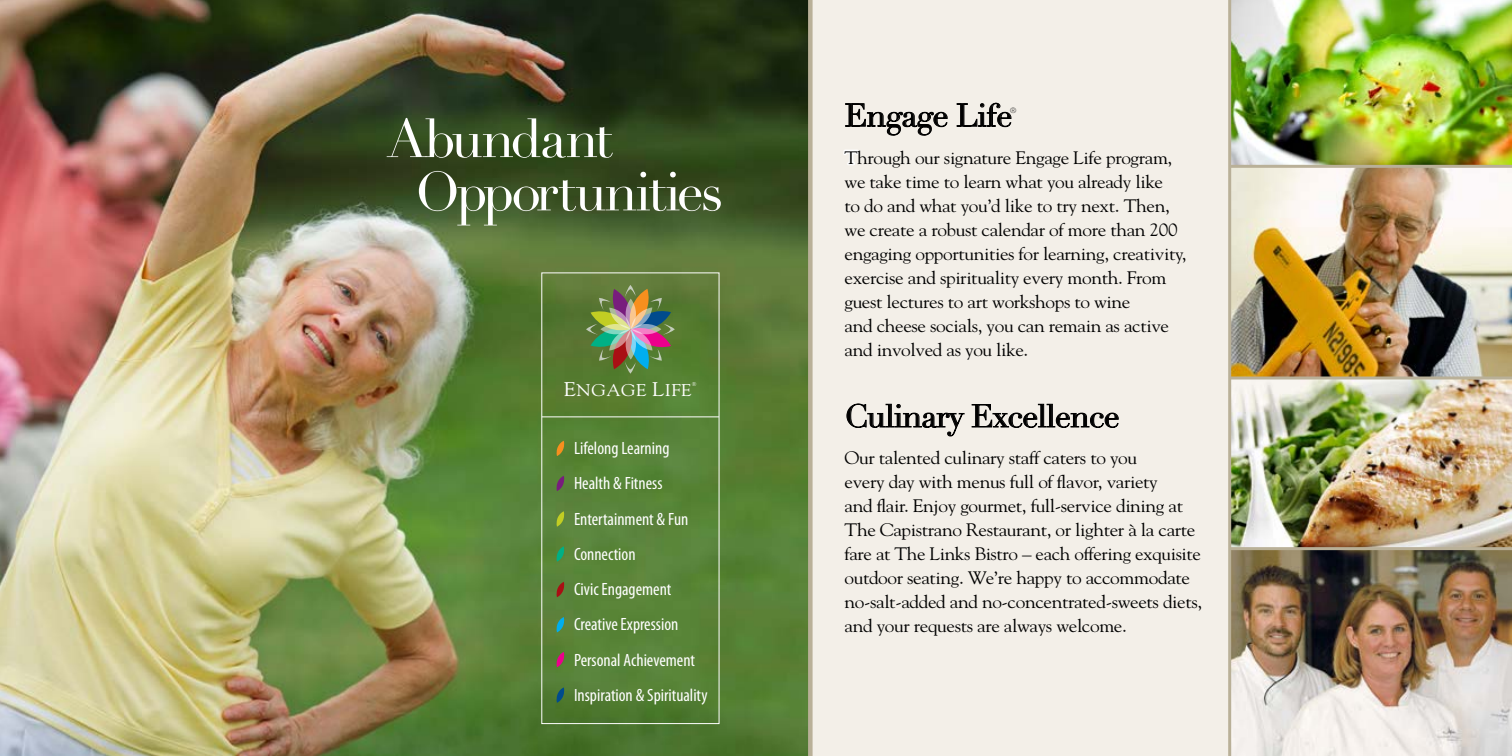
<style>
.page{position:relative;width:1512px;height:756px;background:#fff}
.page>*{position:absolute;margin:0;border:0;box-sizing:border-box;transform-origin:0 0}
.t1{font:54px "Didot";letter-spacing:-.06em;color:#fff}
.t2{font:31.5px "Didot";letter-spacing:-.025em;color:#000}
.t3{font:18px/24px "Goudy Std";letter-spacing:-.02em;color:#000;scale:1.1 1}
.t4{font:18px/24px "Goudy Std";letter-spacing:-.02em;color:#000;scale:1.07 1}
.t5{font:condensed 17.85px/35.2px "Myriad Pro";color:#fff}
.t6{font:16.95px "Goudy Std";letter-spacing:.025em;color:#fff;scale:1.1 1}
.t7{font:100 7.5px "Helvetica Neue LT Std";color:#000}
.t8{font:5.7px "Goudy Std";color:#fff}
.s1{font-size:19.8px}
</style>
<div class="page">
<div style="left:811px;top:0;width:701px;height:756px;background:#f3efe8"></div>
<img style="left:1231px;top:0;width:281px;height:756px">
<svg style="left:845px;top:103px;width:103px;height:33px"></svg>
<svg style="left:957px;top:103px;width:54px;height:24px"></svg>
<svg style="left:843px;top:150px;width:16px;height:15px"></svg>
<svg style="left:847px;top:404px;width:117px;height:32px"></svg>
<svg style="left:972px;top:404px;width:147px;height:24px"></svg>
<hr style="left:1230px;top:165px;width:282px;height:3px;background:#b9b098">
<svg style="left:1231px;top:376px;width:281px;height:4px"></svg>
<hr style="left:1230px;top:547px;width:282px;height:3px;background:#b9b098">
<hr style="left:1228px;top:0;width:3px;height:756px;background:#b9b098">
<img style="left:0;top:0;width:808px;height:756px">
<svg style="left:556px;top:441px;width:8px;height:15px"></svg>
<svg style="left:556px;top:582px;width:8px;height:15px"></svg>
<svg style="left:556px;top:511px;width:8px;height:16px"></svg>
<svg style="left:556px;top:652px;width:8px;height:15px"></svg>
<svg style="left:556px;top:476px;width:8px;height:15px"></svg>
<svg style="left:556px;top:617px;width:8px;height:15px"></svg>
<svg style="left:556px;top:546px;width:8px;height:16px"></svg>
<svg style="left:556px;top:687px;width:8px;height:16px"></svg>
<hr style="left:542px;top:417px;width:177px;height:1px;background:#fff">
<img style="left:586px;top:285px;width:89px;height:89px">
<div style="left:808px;top:0;width:5px;height:756px;background:#b9b098"></div>
<svg style="left:387px;top:118px;width:226px;height:40px"></svg>
<h1 class="t1" style="left:415px;top:159px;width:310px">Opportunities</h1>
<p class="t6" style="left:564px;top:380px;width:118px"><span class="s1">E</span>NGAGE <span class="s1">L</span>IFE</p>
<p class="t8" style="left:692px;top:381px;width:6px">®</p>
<p class="t5" style="left:574px;top:431px;width:135px">Lifelong Learning<br>Health &amp; Fitness<br>Entertainment &amp; Fun<br>Connection<br>Civic Engagement<br>Creative Expression<br>Personal Achievement<br>Inspiration &amp; Spirituality</p>
<h2 class="t2" style="left:845px;top:96px;width:169px">Engage Life</h2>
<p class="t7" style="left:1010px;top:106px;width:8px">®</p>
<p class="t3" style="left:845px;top:145px;width:312px">Through our signature Engage Life program, we take time to learn what you already like<br>to do and what you’d like to try next. Then, we create a robust calendar of more than 200 engaging opportunities for learning, creativity, exercise and spirituality every month. From guest lectures to art workshops to wine<br>and cheese socials, you can remain as active and involved as you like.</p>
<h2 class="t2" style="left:845px;top:397px;width:277px">Culinary Excellence</h2>
<p class="t4" style="left:845px;top:446px;width:336px">Our talented culinary staff caters to you<br>every day with menus full of flavor, variety<br>and flair. Enjoy gourmet, full-service dining at The Capistrano Restaurant, or lighter à la carte fare at The Links Bistro – each offering exquisite outdoor seating. We’re happy to accommodate no-salt-added and no-concentrated-sweets diets, and your requests are always welcome.</p>
</div>
